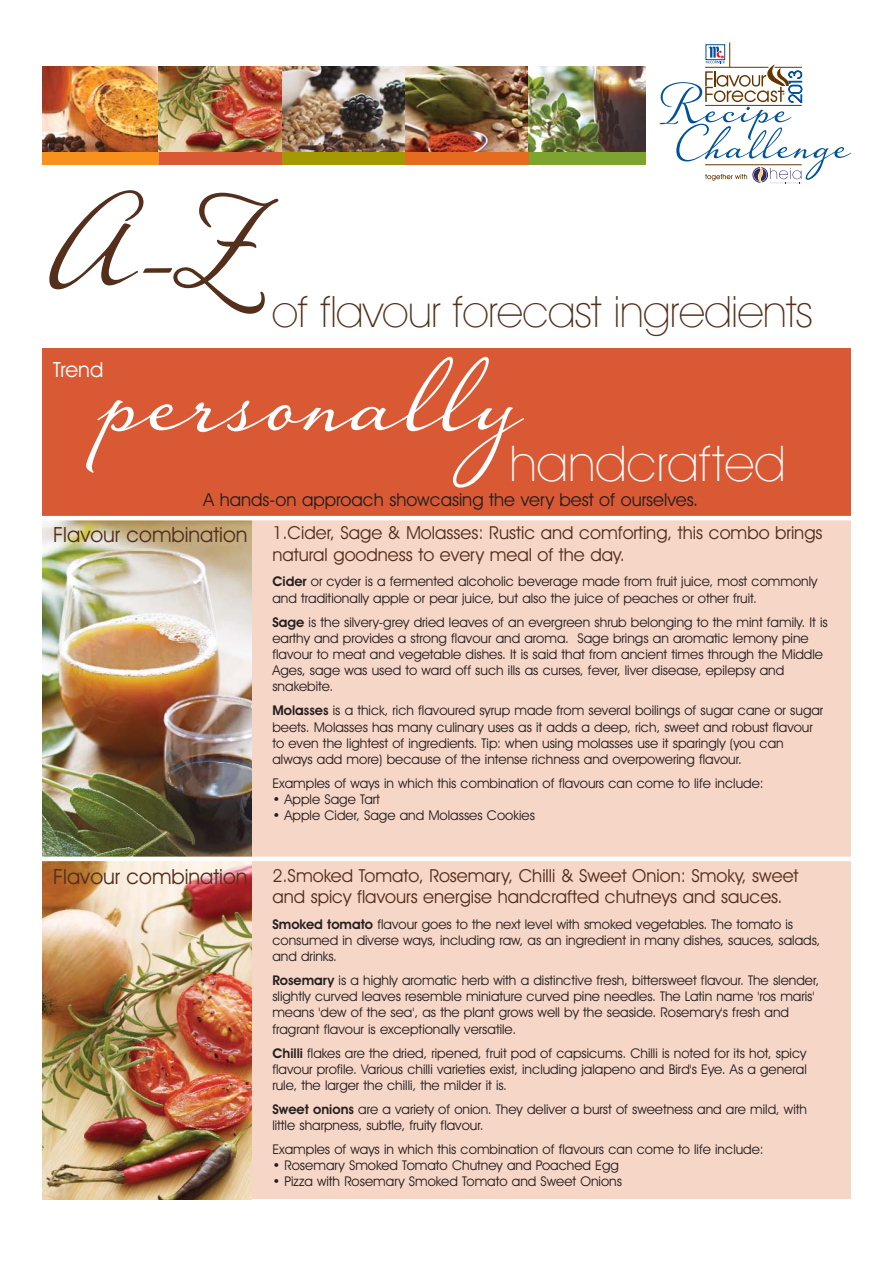
<style>
.page{position:relative;width:893px;height:1263px;background:#fff}
.page>*{position:absolute;margin:0;border:0;box-sizing:border-box;transform-origin:0 0}
.t1{font:168.3px "Hiatus";color:#532f1c}
.t2{font:150px "Hiatus";color:#fff}
.t3{font:200 49.5px "Avant Garde IT Cby BT";color:#fff}
.t4{font:200 43.5px "Avant Garde IT Cby BT";letter-spacing:-.015em;color:#532f1c}
.t5{font:21px "Avant Garde IT Cby BT";color:#532f1c}
.t6{font:21px "Avant Garde IT Cby BT";color:#fff}
.t7{font:18px/21.6px "Avant Garde IT Cby BT";color:#532f1c}
.t8{font:18px "Avant Garde IT Cby BT";color:#231f20}
.t9{font:13.5px/16.2px "Avant Garde IT Cby BT";color:#231f20}
.s1{font-weight:600}
</style>
<div class="page">
<div style="left:43px;top:519px;width:807px;height:680px;background:#f6d6c6"></div>
<div style="left:43px;top:349px;width:807px;height:170px;background:#d95935"></div>
<img style="left:43px;top:67px;width:116px;height:85px">
<img style="left:159px;top:67px;width:123px;height:85px">
<img style="left:282px;top:67px;width:123px;height:85px">
<img style="left:405px;top:67px;width:124px;height:85px">
<img style="left:529px;top:67px;width:116px;height:85px">
<div style="left:43px;top:152px;width:116px;height:13px;background:#f7931d"></div>
<div style="left:159px;top:152px;width:123px;height:13px;background:#d95935"></div>
<div style="left:282px;top:152px;width:123px;height:13px;background:#a49a00"></div>
<div style="left:405px;top:152px;width:124px;height:13px;background:#e56b1f"></div>
<div style="left:529px;top:152px;width:116px;height:13px;background:#7da42e"></div>
<svg style="left:659px;top:42px;width:192px;height:142px"></svg>
<img style="left:43px;top:520px;width:209px;height:337px">
<img style="left:43px;top:861px;width:209px;height:338px">
<hr style="left:23px;top:857px;width:844px;height:4px;background:#fff">
<hr style="left:27px;top:516px;width:844px;height:4px;background:#fff">
<h1 class="t1" style="left:48px;top:128px;width:206px">A-Z</h1>
<h3 class="t4" style="left:272px;top:296px;width:542px">of flavour forecast ingredients</h3>
<h2 class="t2" style="left:98px;top:291px;width:425px">personally</h2>
<h3 class="t6" style="left:53px;top:362px;width:52px">Trend</h3>
<h3 class="t3" style="left:509px;top:445px;width:277px">handcrafted</h3>
<h3 class="t8" style="left:203px;top:493px;width:496px">A hands-on approach showcasing the very best of ourselves.</h3>
<h3 class="t7" style="left:272px;top:524px;width:551px">1.Cider, Sage &amp; Molasses: Rustic and comforting, this combo brings natural goodness to every meal of the day.</h3>
<p class="t9" style="left:272px;top:575px;width:546px"><span class="s1">Cider</span> or cyder is a fermented alcoholic beverage made from fruit juice, most commonly and traditionally apple or pear juice, but also the juice of peaches or other fruit.</p>
<p class="t9" style="left:272px;top:615px;width:557px"><span class="s1">Sage</span> is the silvery-grey dried leaves of an evergreen shrub belonging to the mint family. It is earthy and provides a strong flavour and aroma. Sage brings an aromatic lemony pine flavour to meat and vegetable dishes. It is said that from ancient times through the Middle Ages, sage was used to ward off such ills as curses, fever, liver disease, epilepsy and snakebite.</p>
<p class="t9" style="left:272px;top:704px;width:552px"><span class="s1">Molasses</span> is a thick, rich flavoured syrup made from several boilings of sugar cane or sugar beets. Molasses has many culinary uses as it adds a deep, rich, sweet and robust flavour to even the lightest of ingredients. Tip: when using molasses use it sparingly (you can always add more) because of the intense richness and overpowering flavour.</p>
<p class="t9" style="left:272px;top:776px;width:492px">Examples of ways in which this combination of flavours can come to life include:</p>
<p class="t9" style="left:272px;top:793px;width:109px">• Apple Sage Tart</p>
<p class="t9" style="left:272px;top:809px;width:264px">• Apple Cider, Sage and Molasses Cookies</p>
<h3 class="t5" style="left:53px;top:527px;width:196px">Flavour combination</h3>
<h3 class="t5" style="left:53px;top:869px;width:196px">Flavour combination</h3>
<h3 class="t7" style="left:272px;top:866px;width:527px">2.Smoked Tomato, Rosemary, Chilli &amp; Sweet Onion: Smoky, sweet and spicy flavours energise handcrafted chutneys and sauces.</h3>
<p class="t9" style="left:272px;top:917px;width:549px"><span class="s1">Smoked tomato</span> flavour goes to the next level with smoked vegetables. The tomato is consumed in diverse ways, including raw, as an ingredient in many dishes, sauces, salads, and drinks.</p>
<p class="t9" style="left:272px;top:974px;width:548px"><span class="s1">Rosemary</span> is a highly aromatic herb with a distinctive fresh, bittersweet flavour. The slender, slightly curved leaves resemble miniature curved pine needles. The Latin name 'ros maris' means 'dew of the sea', as the plant grows well by the seaside. Rosemary's fresh and fragrant flavour is exceptionally versatile.</p>
<p class="t9" style="left:272px;top:1046px;width:536px;text-align:justify"><span class="s1">Chilli</span> flakes are the dried, ripened, fruit pod of capsicums. Chilli is noted for its hot, spicy flavour profile. Various chilli varieties exist, including jalapeno and Bird's Eye. As a general rule, the larger the chilli, the milder it is.</p>
<p class="t9" style="left:272px;top:1103px;width:536px"><span class="s1">Sweet onions</span> are a variety of onion. They deliver a burst of sweetness and are mild, with little sharpness, subtle, fruity flavour.</p>
<p class="t9" style="left:272px;top:1143px;width:492px">Examples of ways in which this combination of flavours can come to life include:</p>
<p class="t9" style="left:272px;top:1159px;width:348px">• Rosemary Smoked Tomato Chutney and Poached Egg</p>
<p class="t9" style="left:272px;top:1175px;width:351px">• Pizza with Rosemary Smoked Tomato and Sweet Onions</p>
</div>
